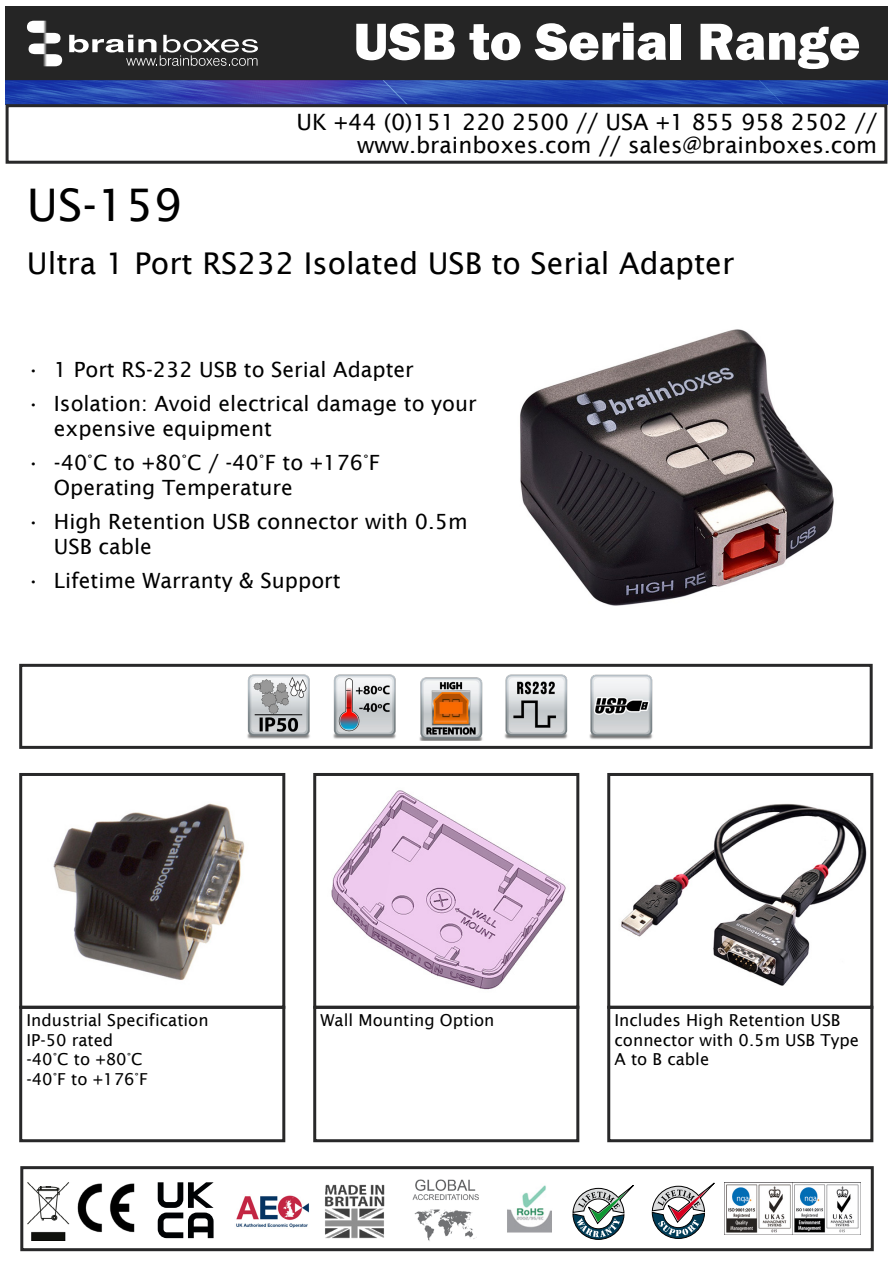
<style>
.page{position:relative;width:893px;height:1263px;background:#fff}
.page>*{position:absolute;margin:0;border:0;box-sizing:border-box;transform-origin:0 0}
.t1{font:800 54px "Franklin Gothic";color:#fff}
.t2{font:45px "Lucida Sans";color:#000}
.t3{font:30px "Lucida Sans";color:#000}
.t4{font:22.5px/22.6px "Lucida Sans";color:#000;text-align:right}
.t5{font:21px/25.2px "Lucida Sans";color:#000}
.t6{font:16.5px/19.8px "Lucida Sans";color:#000}
</style>
<div class="page">
<img style="left:6px;top:6px;width:881px;height:98px">
<svg style="left:27px;top:21px;width:35px;height:45px"></svg>
<svg style="left:69px;top:35px;width:189px;height:31px;background:#5e5e5e"></svg>
<div style="left:6px;top:104px;width:881px;height:60px;border:3px solid #282829"></div>
<img style="left:621px;top:803px;width:246px;height:183px">
<img style="left:331px;top:790px;width:235px;height:200px">
<div style="left:607px;top:773px;width:266px;height:236px;border:3px solid #282829"></div>
<div style="left:313px;top:773px;width:266px;height:236px;border:3px solid #282829"></div>
<div style="left:19px;top:664px;width:854px;height:85px;border:3px solid #282829"></div>
<img style="left:247px;top:674px;width:63px;height:65px">
<img style="left:333px;top:674px;width:63px;height:65px">
<img style="left:419px;top:677px;width:64px;height:63px">
<img style="left:589px;top:674px;width:64px;height:66px">
<img style="left:504px;top:674px;width:64px;height:65px">
<div style="left:19px;top:773px;width:266px;height:236px;border:3px solid #282829"></div>
<div style="left:607px;top:1006px;width:266px;height:136px;border:3px solid #282829"></div>
<div style="left:313px;top:1006px;width:266px;height:136px;border:3px solid #282829"></div>
<div style="left:19px;top:1006px;width:266px;height:136px;border:3px solid #282829"></div>
<img style="left:53px;top:803px;width:192px;height:177px">
<div style="left:20px;top:1166px;width:854px;height:85px;border:3px solid #282829"></div>
<img style="left:20px;top:1182px;width:50px;height:58px">
<img style="left:507px;top:1185px;width:45px;height:48px">
<img style="left:77px;top:1183px;width:58px;height:50px">
<img style="left:236px;top:1195px;width:73px;height:33px">
<img style="left:724px;top:1182px;width:136px;height:52px">
<img style="left:325px;top:1184px;width:60px;height:55px">
<svg style="left:573px;top:1185px;width:61px;height:54px"></svg>
<svg style="left:652px;top:1182px;width:63px;height:57px"></svg>
<img style="left:412px;top:1179px;width:67px;height:62px">
<svg style="left:158px;top:1182px;width:56px;height:56px"></svg>
<img style="left:520px;top:329px;width:314px;height:277px">
<h1 class="t1" style="left:354px;top:7px;width:508px">USB to Serial Range</h1>
<h2 class="t2" style="left:27px;top:179px;width:157px">US-159</h2>
<p class="t4" style="left:296px;top:111px;width:582px">UK +44 (0)151 220 2500 // USA +1 855 958 2502 // www.brainboxes.com // sales@brainboxes.com</p>
<h3 class="t3" style="left:27px;top:246px;width:709px">Ultra 1 Port RS232 Isolated USB to Serial Adapter</h3>
<p class="t5" style="left:27px;top:357px;width:388px">• 1 Port RS-232 USB to Serial Adapter</p>
<p class="t5" style="left:54px;top:391px;width:424px;text-indent:-27px">• Isolation: Avoid electrical damage to your expensive equipment</p>
<p class="t5" style="left:54px;top:450px;width:328px;text-indent:-27px">• -40°C to +80°C / -40°F to +176°F<br>Operating Temperature</p>
<p class="t5" style="left:54px;top:508px;width:415px;text-indent:-27px">• High Retention USB connector with 0.5m<br>USB cable</p>
<p class="t5" style="left:27px;top:567px;width:315px">• Lifetime Warranty &amp; Support</p>
<p class="t6" style="left:26px;top:1010px;width:184px">Industrial Specification</p>
<p class="t6" style="left:320px;top:1010px;width:176px">Wall Mounting Option</p>
<p class="t6" style="left:26px;top:1030px;width:123px">IP-50 rated -40°C to +80°C -40°F to +176°F</p>
<p class="t6" style="left:614px;top:1010px;width:246px">Includes High Retention USB connector with 0.5m USB Type<br>A to B cable</p>
</div>
